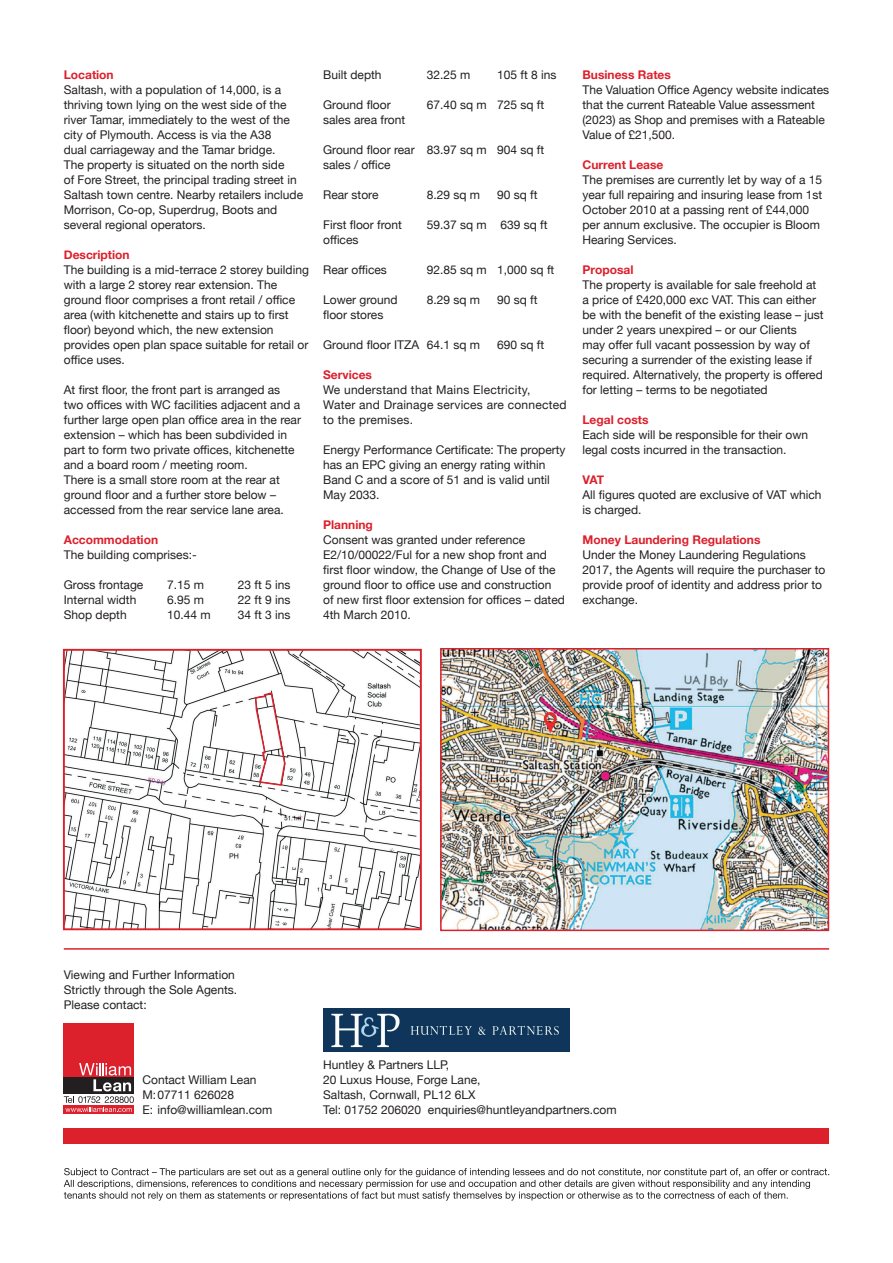
<style>
.page{position:relative;width:893px;height:1263px;background:#fff}
.page>*{position:absolute;margin:0;border:0;box-sizing:border-box;transform-origin:0 0}
.t1{font:12px/15px "Helvetica Neue";color:#231f20}
.t2{font:700 12px "Helvetica Neue";color:#dc202c}
.t3{font:12px/15px "Helvetica Neue";letter-spacing:.02em;color:#231f20}
.t4{font:7.5px "Times New Roman";color:#000001}
.s1{font-weight:700}
</style>
<div class="page">
<div style="left:64px;top:1129px;width:765px;height:15px;background:#dc202c"></div>
<svg style="left:64px;top:1168px;width:765px;height:32px"></svg>
<hr style="left:64px;top:948px;width:765px;height:2px;background:#dc202c">
<div style="left:64px;top:1024px;width:70px;height:70px;background:#dc202c"></div>
<div style="left:64px;top:1105px;width:70px;height:9px;background:#dc202c"></div>
<svg style="left:64px;top:1063px;width:70px;height:49px"></svg>
<img style="left:66px;top:652px;width:353px;height:275px">
<div style="left:63px;top:649px;width:359px;height:281px;border:2px solid #dc202c"></div>
<img style="left:443px;top:651px;width:383px;height:277px">
<div style="left:440px;top:648px;width:389px;height:283px;border:2px solid #dc202c"></div>
<img style="left:323px;top:1009px;width:247px;height:42px">
<svg style="left:254px;top:691px;width:32px;height:96px"></svg>
<p class="t2" style="left:64px;top:65px;width:51px">Location</p>
<p class="t1" style="left:64px;top:83px;width:241px">Saltash, with a population of 14,000, is a thriving town lying on the west side of the river Tamar, immediately to the west of the city of Plymouth. Access is via the A38<br>dual carriageway and the Tamar bridge.<br>The property is situated on the north side<br>of Fore Street, the principal trading street in Saltash town centre. Nearby retailers include Morrison, Co-op, Superdrug, Boots and several regional operators.</p>
<p class="t2" style="left:64px;top:245px;width:67px">Description</p>
<p class="t1" style="left:64px;top:263px;width:247px">The building is a mid-terrace 2 storey building with a large 2 storey rear extension. The ground floor comprises a front retail / office area (with kitchenette and stairs up to first floor) beyond which, the new extension provides open plan space suitable for retail or office uses.</p>
<p class="t1" style="left:64px;top:383px;width:239px">At first floor, the front part is arranged as two offices with WC facilities adjacent and a further large open plan office area in the rear extension – which has been subdivided in part to form two private offices, kitchenette and a board room / meeting room.<br>There is a small store room at the rear at ground floor and a further store below – accessed from the rear service lane area.</p>
<p class="t2" style="left:64px;top:530px;width:96px">Accommodation</p>
<p class="t1" style="left:64px;top:548px;width:134px">The building comprises:-</p>
<p class="t1" style="left:64px;top:578px;width:81px">Gross frontage</p>
<p class="t1" style="left:167px;top:578px;width:38px">7.15 m</p>
<p class="t1" style="left:238px;top:578px;width:54px">23 ft 5 ins</p>
<p class="t1" style="left:64px;top:593px;width:74px">Internal width</p>
<p class="t1" style="left:167px;top:593px;width:38px">6.95 m</p>
<p class="t1" style="left:238px;top:593px;width:54px">22 ft 9 ins</p>
<p class="t1" style="left:64px;top:608px;width:64px">Shop depth</p>
<p class="t1" style="left:167px;top:608px;width:45px">10.44 m</p>
<p class="t1" style="left:238px;top:608px;width:54px">34 ft 3 ins</p>
<p class="t1" style="left:323px;top:68px;width:60px">Built depth</p>
<p class="t1" style="left:427px;top:68px;width:45px">32.25 m</p>
<p class="t1" style="left:497px;top:68px;width:61px">105 ft 8 ins</p>
<p class="t1" style="left:323px;top:98px;width:69px">Ground floor</p>
<p class="t1" style="left:427px;top:98px;width:119px">67.40 sq m 725 sq ft</p>
<p class="t1" style="left:323px;top:113px;width:84px">sales area front</p>
<p class="t1" style="left:323px;top:143px;width:223px">Ground floor rear 83.97 sq m 904 sq ft sales / office</p>
<p class="t1" style="left:323px;top:188px;width:57px">Rear store</p>
<p class="t1" style="left:427px;top:188px;width:55px">8.29 sq m</p>
<p class="t1" style="left:497px;top:188px;width:42px">90 sq ft</p>
<p class="t1" style="left:323px;top:218px;width:80px">First floor front</p>
<p class="t1" style="left:427px;top:218px;width:122px">59.37 sq m 639 sq ft</p>
<p class="t1" style="left:323px;top:233px;width:37px">offices</p>
<p class="t1" style="left:323px;top:263px;width:65px">Rear offices</p>
<p class="t1" style="left:427px;top:263px;width:129px">92.85 sq m 1,000 sq ft</p>
<p class="t1" style="left:323px;top:293px;width:76px">Lower ground</p>
<p class="t1" style="left:427px;top:293px;width:55px">8.29 sq m</p>
<p class="t1" style="left:497px;top:293px;width:42px">90 sq ft</p>
<p class="t1" style="left:323px;top:308px;width:62px">floor stores</p>
<p class="t1" style="left:323px;top:338px;width:158px">Ground floor ITZA 64.1 sq m</p>
<p class="t1" style="left:497px;top:338px;width:49px">690 sq ft</p>
<p class="t2" style="left:323px;top:365px;width:50px">Services</p>
<p class="t3" style="left:323px;top:383px;width:245px">We understand that Mains Electricity,<br>Water and Drainage services are connected to the premises.</p>
<p class="t1" style="left:323px;top:443px;width:244px">Energy Performance Certificate: The property has an EPC giving an energy rating within Band C and a score of 51 and is valid until May 2033.</p>
<p class="t2" style="left:323px;top:515px;width:51px">Planning</p>
<p class="t1" style="left:323px;top:533px;width:243px">Consent was granted under reference E2/10/00022/Ful for a new shop front and first floor window, the Change of Use of the ground floor to office use and construction<br>of new first floor extension for offices – dated 4th March 2010.</p>
<p class="t2" style="left:582px;top:65px;width:90px">Business Rates</p>
<p class="t1" style="left:582px;top:83px;width:248px">The Valuation Office Agency website indicates that the current Rateable Value assessment (2023) as Shop and premises with a Rateable Value of £21,500.</p>
<p class="t2" style="left:582px;top:155px;width:82px">Current Lease</p>
<p class="t1" style="left:582px;top:173px;width:241px">The premises are currently let by way of a 15 year full repairing and insuring lease from 1st October 2010 at a passing rent of £44,000 per annum exclusive. The occupier is Bloom Hearing Services.</p>
<p class="t2" style="left:582px;top:260px;width:52px">Proposal</p>
<p class="t1" style="left:582px;top:278px;width:243px">The property is available for sale freehold at a price of £420,000 exc VAT. This can either be with the benefit of the existing lease – just under 2 years unexpired – or our Clients<br>may offer full vacant possession by way of securing a surrender of the existing lease if required. Alternatively, the property is offered for letting – terms to be negotiated</p>
<p class="t2" style="left:582px;top:410px;width:67px">Legal costs</p>
<p class="t1" style="left:582px;top:428px;width:227px">Each side will be responsible for their own legal costs incurred in the transaction.</p>
<p class="t2" style="left:582px;top:470px;width:23px">VAT</p>
<p class="t1" style="left:582px;top:488px;width:241px">All figures quoted are exclusive of VAT which is charged.</p>
<p class="t2" style="left:582px;top:530px;width:179px">Money Laundering Regulations</p>
<p class="t1" style="left:582px;top:548px;width:244px">Under the Money Laundering Regulations 2017, the Agents will require the purchaser to provide proof of identity and address prior to exchange.</p>
<p class="t1" style="left:64px;top:968px;width:175px">Viewing and Further Information<br>Strictly through the Sole Agents.<br>Please contact:</p>
<p class="t1" style="left:323px;top:1058px;width:295px">Huntley &amp; Partners LLP,<br>20 Luxus House, Forge Lane,<br>Saltash, Cornwall, PL12 6LX<br>Tel: 01752 206020 enquiries@huntleyandpartners.com</p>
<p class="t1" style="left:142px;top:1073px;width:131px">Contact William Lean<br>M:07711 626028<br>E: info@williamlean.com</p>
<p class="t4" style="left:228px;top:1080px;width:204px"><span class="s1">Ordnance Survey</span> © Crown Copyright 2023. All Rights Reserved.</p>
</div>
